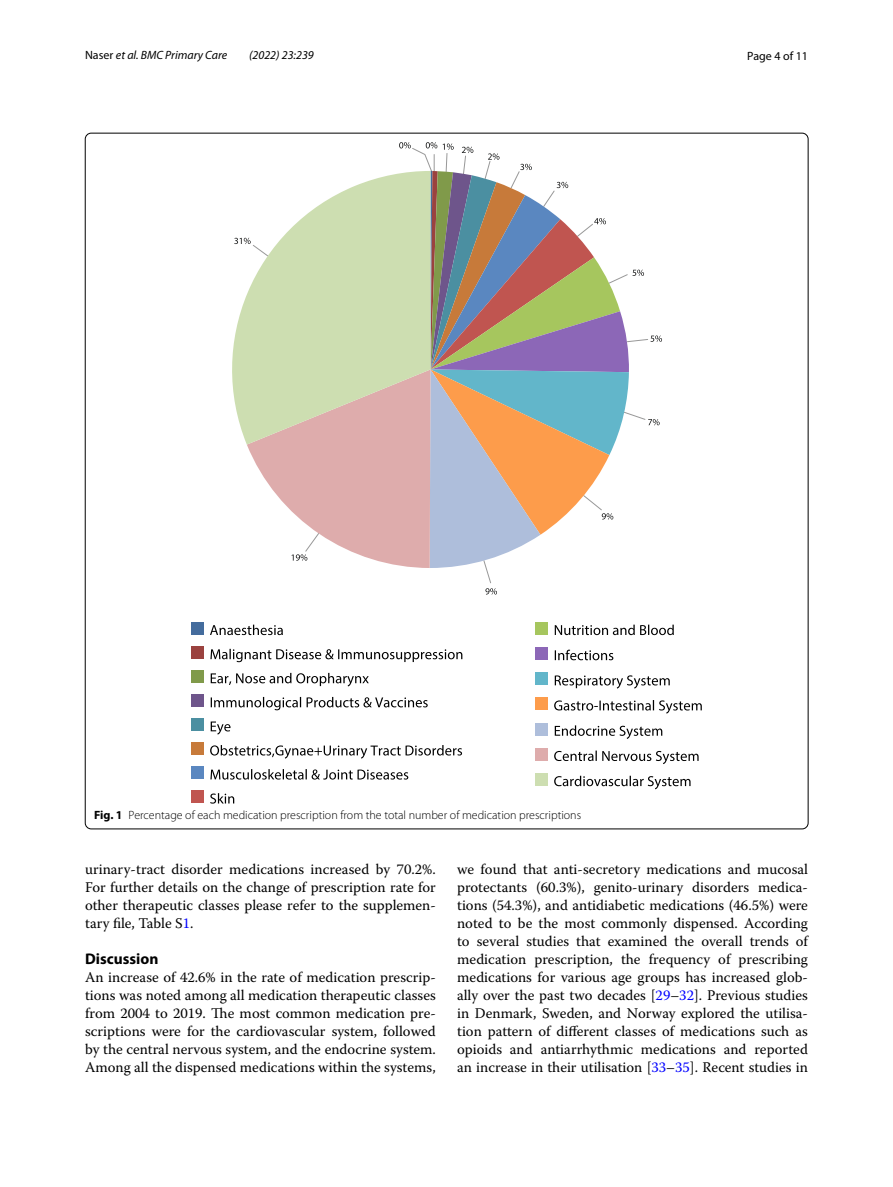
<style>
.page{position:relative;width:893px;height:1187px;background:#fff}
.page>*{position:absolute;margin:0;border:0;box-sizing:border-box;transform-origin:0 0}
.t1{font:700 15.45px "Myriad Pro";color:#000}
.t2{font:14.7px/18px "Warnock Pro";color:#000;text-align:justify}
.t3{font:300 12px "Myriad Pro";color:#000}
.t4{font:italic 12px "Myriad Pro";color:#000}
.t5{font:12px "Myriad Pro";color:#000}
.s1{font-style:normal}
.s2{font-weight:700}
.s3{color:#00f}
</style>
<div class="page">
<svg style="left:485px;top:588px;width:12px;height:6px"></svg>
<svg style="left:246px;top:142px;width:416px;height:426px"></svg>
<svg style="left:232px;top:171px;width:198px;height:273px;fill:#cddeb1"></svg>
<div style="left:192px;top:622px;width:12px;height:13px;background:#446c9d"></div>
<svg style="left:210px;top:624px;width:73px;height:11px"></svg>
<div style="left:192px;top:646px;width:12px;height:12px;background:#9b423f"></div>
<svg style="left:210px;top:648px;width:252px;height:14px"></svg>
<div style="left:192px;top:670px;width:12px;height:13px;background:#809a4a"></div>
<svg style="left:211px;top:672px;width:158px;height:14px"></svg>
<div style="left:192px;top:694px;width:12px;height:13px;background:#6e558b"></div>
<svg style="left:211px;top:697px;width:217px;height:13px"></svg>
<div style="left:192px;top:718px;width:12px;height:13px;background:#4b8fa1"></div>
<svg style="left:211px;top:721px;width:20px;height:13px"></svg>
<div style="left:192px;top:742px;width:12px;height:13px;background:#c77a3a"></div>
<svg style="left:210px;top:745px;width:252px;height:13px"></svg>
<div style="left:192px;top:766px;width:12px;height:13px;background:#5a87c0"></div>
<svg style="left:210px;top:769px;width:198px;height:10px"></svg>
<div style="left:192px;top:790px;width:12px;height:13px;background:#c05550"></div>
<svg style="left:210px;top:793px;width:24px;height:10px"></svg>
<div style="left:536px;top:622px;width:12px;height:12px;background:#a6c65e"></div>
<svg style="left:555px;top:624px;width:119px;height:11px"></svg>
<div style="left:536px;top:647px;width:12px;height:12px;background:#8c67b7"></div>
<svg style="left:555px;top:649px;width:58px;height:11px"></svg>
<div style="left:536px;top:672px;width:12px;height:13px;background:#62b6ca"></div>
<svg style="left:555px;top:675px;width:115px;height:13px"></svg>
<div style="left:536px;top:697px;width:12px;height:13px;background:#fd9c4b"></div>
<svg style="left:554px;top:700px;width:148px;height:13px"></svg>
<div style="left:536px;top:722px;width:12px;height:13px;background:#aebedb"></div>
<svg style="left:555px;top:725px;width:107px;height:14px"></svg>
<div style="left:536px;top:748px;width:12px;height:12px;background:#deacac"></div>
<svg style="left:554px;top:750px;width:145px;height:14px"></svg>
<div style="left:536px;top:773px;width:12px;height:12px;background:#cddeb1"></div>
<svg style="left:554px;top:775px;width:136px;height:14px"></svg>
<p class="t4" style="left:85px;top:48px;width:144px"><span class="s1">Naser</span> et al. BMC Primary Care</p>
<p class="t4" style="left:249px;top:48px;width:66px">(2022) 23:239</p>
<p class="t5" style="left:747px;top:48px;width:62px">Page 4 of 11</p>
<p class="t3" style="left:94px;top:808px;width:488px"><span class="s2">Fig. 1</span> Percentage of each medication prescription from the total number of medication prescriptions</p>
<p class="t2" style="left:85px;top:860px;width:352px">urinary-tract disorder medications increased by 70.2%.<br>For further details on the change of prescription rate for other therapeutic classes please refer to the supplemen&shy;tary file, Table S<span class="s3">1</span>.</p>
<p class="t1" style="left:85px;top:949px;width:75px">Discussion</p>
<p class="t2" style="left:85px;top:968px;width:352px">An increase of 42.6% in the rate of medication prescrip&shy;tions was noted among all medication therapeutic classes from 2004 to 2019. The most common medication pre&shy;scriptions were for the cardiovascular system, followed by the central nervous system, and the endocrine system.<br>Among all the dispensed medications within the systems,</p>
<p class="t2" style="left:457px;top:860px;width:352px">we found that anti-secretory medications and mucosal protectants (60.3%), genito-urinary disorders medica&shy;tions (54.3%), and antidiabetic medications (46.5%) were noted to be the most commonly dispensed. According to several studies that examined the overall trends of medication prescription, the frequency of prescribing medications for various age groups has increased glob&shy;ally over the past two decades [<span class="s3">29</span>–<span class="s3">32</span>]. Previous studies in Denmark, Sweden, and Norway explored the utilisa&shy;tion pattern of different classes of medications such as opioids and antiarrhythmic medications and reported an increase in their utilisation [<span class="s3">33</span>–<span class="s3">35</span>]. Recent studies in</p>
</div>
